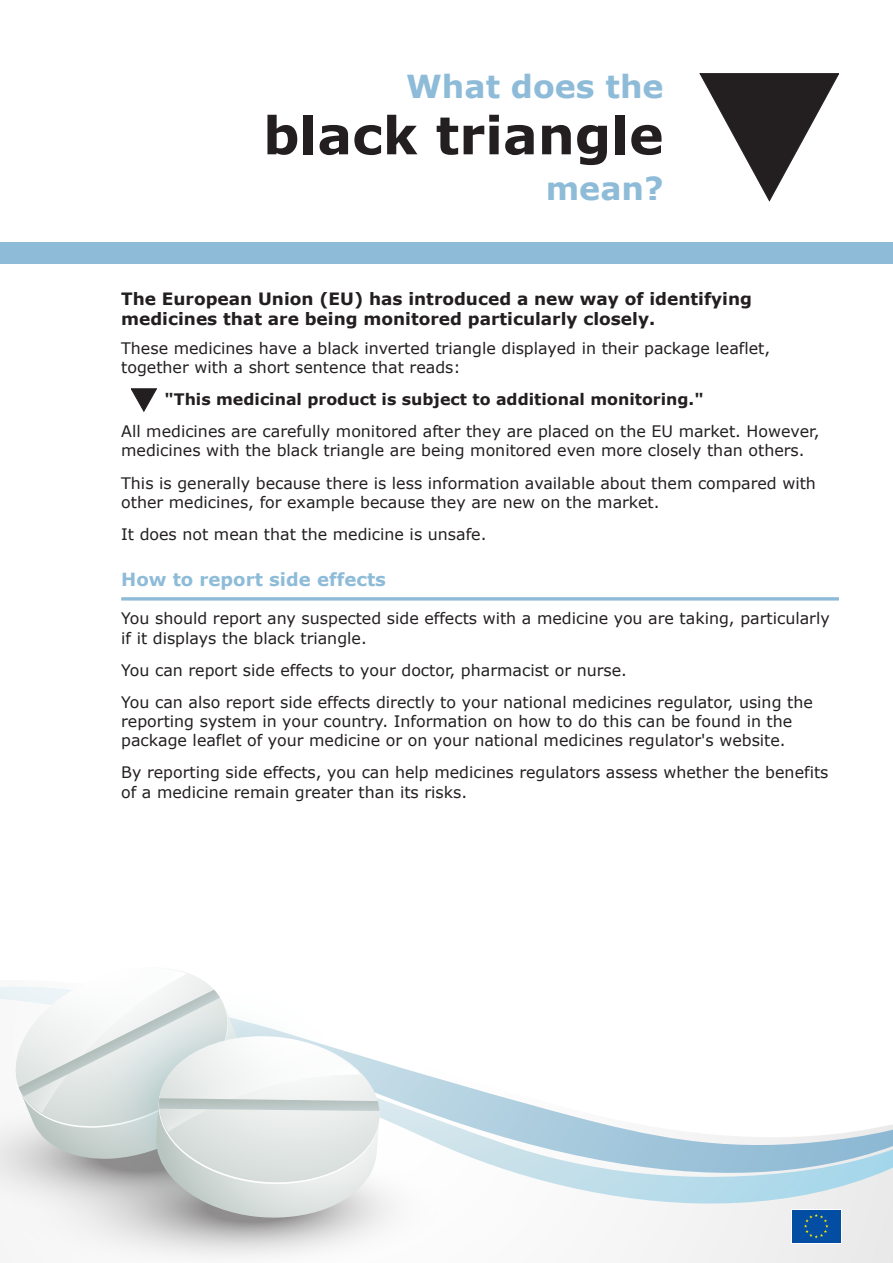
<style>
.page{position:relative;width:893px;height:1263px;background:#fff}
.page>*{position:absolute;margin:0;border:0;box-sizing:border-box;transform-origin:0 0}
.t1{font:700 52.05px "Verdana";color:#231f20}
.t2{font:700 31.65px "Verdana";color:#8ebcd8}
.t3{font:700 18.15px "Verdana";color:#8ebcd8}
.t4{font:700 16.95px/20.4px "Verdana";color:#231f20}
.t5{font:15.9px/19.2px "Verdana";color:#231f20}
.t6{font:700 15.9px "Verdana";color:#231f20}
</style>
<div class="page">
<svg style="left:395px;top:1066px;width:498px;height:189px"></svg>
<svg style="left:50px;top:1128px;width:436px;height:130px"></svg>
<svg style="left:76px;top:1219px;width:279px;height:11px;background:#c5c4c4"></svg>
<svg style="left:0;top:970px;width:395px;height:249px"></svg>
<svg style="left:121px;top:597px;width:718px;height:4px;background:#9ec5dd"></svg>
<div style="left:0;top:242px;width:893px;height:22px;background:#8ebcd8"></div>
<svg style="left:700px;top:73px;width:139px;height:128px"></svg>
<svg style="left:131px;top:389px;width:25px;height:22px"></svg>
<svg style="left:791px;top:1209px;width:50px;height:34px"></svg>
<div style="left:792px;top:1210px;width:49px;height:32px;background:#034ea2"></div>
<svg style="left:804px;top:1214px;width:24px;height:24px"></svg>
<h2 class="t2" style="left:406px;top:64px;width:259px">What does the</h2>
<h1 class="t1" style="left:263px;top:99px;width:402px">black triangle</h1>
<h2 class="t2" style="left:546px;top:166px;width:119px">mean?</h2>
<p class="t4" style="left:121px;top:288px;width:632px">The European Union (EU) has introduced a new way of identifying medicines that are being monitored particularly closely.</p>
<p class="t5" style="left:121px;top:338px;width:651px">These medicines have a black inverted triangle displayed in their package leaflet, together with a short sentence that reads:</p>
<p class="t6" style="left:165px;top:388px;width:541px">"This medicinal product is subject to additional monitoring."</p>
<p class="t5" style="left:121px;top:422px;width:700px">All medicines are carefully monitored after they are placed on the EU market. However, medicines with the black triangle are being monitored even more closely than others.</p>
<p class="t5" style="left:121px;top:473px;width:696px">This is generally because there is less information available about them compared with other medicines, for example because they are new on the market.</p>
<p class="t5" style="left:121px;top:524px;width:367px">It does not mean that the medicine is unsafe.</p>
<p class="t3" style="left:121px;top:566px;width:266px">How to report side effects</p>
<p class="t5" style="left:121px;top:609px;width:710px">You should report any suspected side effects with a medicine you are taking, particularly if it displays the black triangle.</p>
<p class="t5" style="left:121px;top:654px;width:693px;line-height:32.1px">You can report side effects to your doctor, pharmacist or nurse.<br>You can also report side effects directly to your national medicines regulator, using the</p>
<p class="t5" style="left:121px;top:711px;width:673px">reporting system in your country. Information on how to do this can be found in the package leaflet of your medicine or on your national medicines regulator's website.</p>
<p class="t5" style="left:121px;top:763px;width:709px">By reporting side effects, you can help medicines regulators assess whether the benefits of a medicine remain greater than its risks.</p>
</div>
